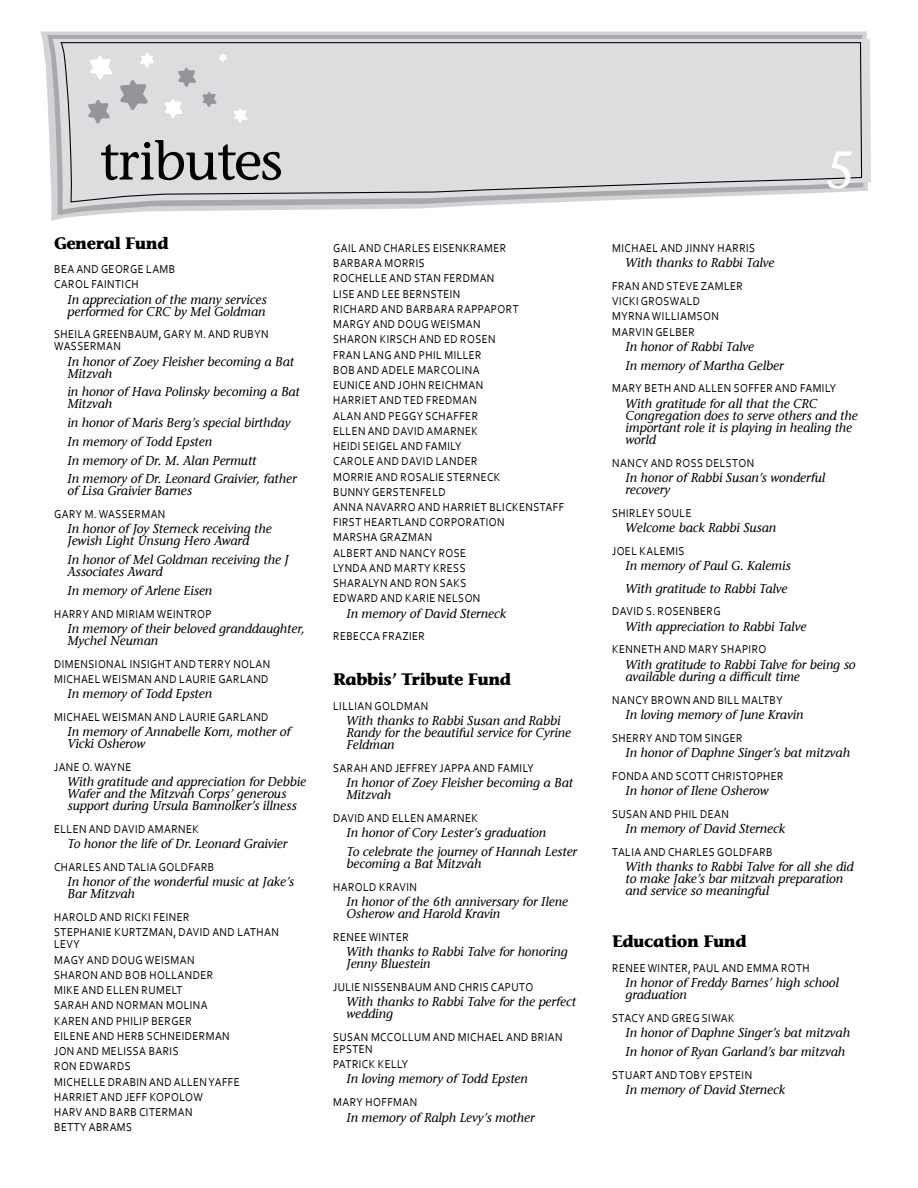
<style>
.page{position:relative;width:918px;height:1188px;background:#fff}
.page>*{position:absolute;margin:0;border:0;box-sizing:border-box;transform-origin:0 0}
.t1{font:54px "Stone Inf OSITCTT Medium";letter-spacing:-.02em;color:#000}
.t2{font:54px "Stone Inf OSITCTT Medium";color:#fff}
.t3{font:700 16.5px "Stone Informal LT";letter-spacing:-.025em;color:#000}
.t4{font:italic 12.75px/12px "Stone Informal LT";color:#000}
.t5{font:12px/15.3px "Corbel";letter-spacing:.04em;color:#000;scale:.9 1}
</style>
<div class="page">
<svg style="left:40px;top:32px;width:827px;height:189px"></svg>
<svg style="left:47px;top:35px;width:816px;height:180px"></svg>
<svg style="left:52px;top:39px;width:819px;height:171px"></svg>
<svg style="left:60px;top:41px;width:803px;height:162px;background:#d7d8d9"></svg>
<svg style="left:84px;top:50px;width:165px;height:76px;background:#d7d8d9"></svg>
<h1 class="t1" style="left:100px;top:128px;width:184px">tributes</h1>
<h1 class="t2" style="left:827px;top:127px;width:27px">5</h1>
<p class="t3" style="left:54px;top:233px;width:116px">General Fund</p>
<p class="t5" style="left:54px;top:261px;width:134px">BEA AND GEORGE LAMB<br>CAROL FAINTICH</p>
<p class="t4" style="left:68px;top:293px;width:201px">In appreciation of the many services performed for CRC by Mel Goldman</p>
<p class="t5" style="left:54px;top:328px;width:240px;line-height:12px">SHEILA GREENBAUM, GARY M. AND RUBYN<br>WASSERMAN</p>
<p class="t4" style="left:68px;top:355px;width:228px">In honor of Zoey Fleisher becoming a Bat<br>Mitzvah</p>
<p class="t4" style="left:68px;top:386px;width:234px">in honor of Hava Polinsky becoming a Bat<br>Mitzvah</p>
<p class="t4" style="left:68px;top:413px;width:230px;line-height:18.8px">in honor of Maris Berg’s special birthday In memory of Todd Epsten<br>In memory of Dr. M. Alan Permutt<br>In memory of Dr. Leonard Graivier, father</p>
<p class="t4" style="left:68px;top:485px;width:126px">of Lisa Graivier Barnes</p>
<p class="t5" style="left:54px;top:506px;width:125px">GARY M. WASSERMAN</p>
<p class="t4" style="left:68px;top:523px;width:206px">In honor of Joy Sterneck receiving the<br>Jewish Light Unsung Hero Award</p>
<p class="t4" style="left:68px;top:554px;width:223px">In honor of Mel Goldman receiving the J<br>Associates Award</p>
<p class="t4" style="left:68px;top:585px;width:146px">In memory of Arlene Eisen</p>
<p class="t5" style="left:54px;top:606px;width:177px">HARRY AND M IRIAM WEINTROP</p>
<p class="t4" style="left:68px;top:623px;width:239px">In memory of their beloved granddaughter,<br>Mychel Neuman</p>
<p class="t5" style="left:54px;top:656px;width:242px">DIMENSIONAL INSIGHT AND TERRY NOLAN<br>M ICHAEL WEISMAN AND LAURIE GARLAND</p>
<p class="t4" style="left:68px;top:688px;width:146px">In memory of Todd Epsten</p>
<p class="t5" style="left:54px;top:709px;width:240px">M ICHAEL WEISMAN AND LAURIE GARLAND</p>
<p class="t4" style="left:68px;top:726px;width:225px">In memory of Annabelle Korn, mother of<br>Vicki Osherow</p>
<p class="t5" style="left:54px;top:759px;width:87px">JANE O. WAYNE</p>
<p class="t4" style="left:68px;top:776px;width:240px">With gratitude and appreciation for Debbie<br>Wafer and the Mitzvah Corps’ generous support during Ursula Bamnolker’s illness</p>
<p class="t5" style="left:54px;top:821px;width:162px">ELLEN AND DAVID AMARNEK</p>
<p class="t4" style="left:68px;top:838px;width:221px">To honor the life of Dr. Leonard Graivier</p>
<p class="t5" style="left:54px;top:859px;width:178px">CHARLES AND TALIA GOLDFARB</p>
<p class="t4" style="left:68px;top:876px;width:228px">In honor of the wonderful music at Jake’s<br>Bar Mitzvah</p>
<p class="t5" style="left:54px;top:909px;width:251px">HAROLD AND RICKI FEINER<br>STEPHANIE KURTZMAN, DAVID AND LATHAN</p>
<p class="t5" style="left:54px;top:937px;width:208px">LEVY<br>MAGY AND DOUG WEISMAN<br>SHARON AND BOB HOLLANDER<br>MIKE AND ELLEN RUMELT<br>SARAH AND N ORMAN M OLINA<br>KAREN AND PHILIP BERGER<br>EILENE AND HERB SCHNEIDERMAN<br>JON AND M ELISSA BARIS<br>RON EDWARDS<br>M ICHELLE DRABIN AND ALLEN YAFFE<br>HARRIET AND JEFF KOPOLOW<br>HARV AND BARB CITERMAN<br>BETTY AB RAMS</p>
<p class="t5" style="left:333px;top:240px;width:251px">GAIL AND CHARLES EISENKRAMER<br>BARBARA MORRIS<br>ROCHELLE AND STAN FERDMAN<br>LISE AND LEE BERNSTEIN<br>RICHARD AND BARBARA RAPPAPORT<br>MARGY AND DOUG WEISMAN<br>SHARON KIRSCH AND ED ROSEN<br>FRAN LANG AND PHIL M ILLER<br>BOB AND ADELE MARCOLINA<br>EUNICE AND JOHN REICHMAN<br>HARRIET AND TED FREDMAN<br>ALAN AND PEGGY SC HAFFER<br>ELLEN AND DAVID AMARNEK<br>HEIDI SEIGEL AND FAMILY<br>CAROLE AND DAVID LANDER<br>MORRIE AND ROSALIE STERNECK<br>BUNNY GERSTENFELD<br>ANNA NAVARRO AND HARRIET BLICKENSTAFF<br>FIRST H EARTLAND CORPORATION<br>MARSHA GRAZMAN<br>ALBERT AND NANCY ROSE<br>LYNDA AND MARTY KRESS<br>SHARALYN AND RON SAKS<br>EDWARD AND KARIE N ELSON</p>
<p class="t4" style="left:346px;top:607px;width:161px">In memory of David Sterneck</p>
<p class="t5" style="left:333px;top:629px;width:104px">REBECCA FRAZIER</p>
<p class="t3" style="left:333px;top:668px;width:180px">Rabbis’ Tribute Fund</p>
<p class="t5" style="left:333px;top:698px;width:107px">LILLIAN GOLDMAN</p>
<p class="t4" style="left:346px;top:715px;width:226px">With thanks to Rabbi Susan and Rabbi<br>Randy for the beautiful service for Cyrine<br>Feldman</p>
<p class="t5" style="left:333px;top:760px;width:224px">SARAH AND JEFFREY JAPPA AND FAMILY</p>
<p class="t4" style="left:346px;top:777px;width:228px">In honor of Zoey Fleisher becoming a Bat<br>Mitzvah</p>
<p class="t5" style="left:333px;top:810px;width:162px">DAVID AND ELLEN AMARNEK</p>
<p class="t4" style="left:346px;top:824px;width:232px;line-height:18.8px">In honor of Cory Lester’s graduation<br>To celebrate the journey of Hannah Lester</p>
<p class="t4" style="left:346px;top:858px;width:136px">becoming a Bat Mitzvah</p>
<p class="t5" style="left:333px;top:879px;width:95px">HAROLD KRAVIN</p>
<p class="t4" style="left:346px;top:896px;width:223px">In honor of the 6th anniversary for Ilene<br>Osherow and Harold Kravin</p>
<p class="t5" style="left:333px;top:929px;width:85px">RENEE WINTER</p>
<p class="t4" style="left:346px;top:946px;width:223px">With thanks to Rabbi Talve for honoring<br>Jenny Bluestein</p>
<p class="t5" style="left:333px;top:979px;width:224px">JULIE N ISSENBAUM AND CHRIS CAPUTO</p>
<p class="t4" style="left:346px;top:996px;width:231px">With thanks to Rabbi Talve for the perfect wedding</p>
<p class="t5" style="left:333px;top:1031px;width:256px;line-height:12px">SUSAN MCCOLLUM AND M ICHAEL AND BRIAN<br>EPSTEN</p>
<p class="t5" style="left:333px;top:1056px;width:85px">PATRICK KELLY</p>
<p class="t4" style="left:346px;top:1073px;width:183px">In loving memory of Todd Epsten</p>
<p class="t5" style="left:333px;top:1094px;width:95px">MARY H OFFMAN</p>
<p class="t4" style="left:346px;top:1111px;width:190px">In memory of Ralph Levy’s mother</p>
<p class="t5" style="left:612px;top:240px;width:160px">M ICHAEL AND JINNY HARRIS</p>
<p class="t4" style="left:626px;top:257px;width:150px">With thanks to Rabbi Talve</p>
<p class="t5" style="left:612px;top:278px;width:147px">FRAN AND STEVE ZAMLER<br>VICKI GROSWALD<br>MYRNA WILLIAMSON<br>MARVIN GELBER</p>
<p class="t4" style="left:626px;top:337px;width:160px;line-height:18.8px">In honor of Rabbi Talve<br>In memory of Martha Gelber</p>
<p class="t5" style="left:612px;top:381px;width:250px">MARY BETH AND ALLEN SOFFER AND FAMILY</p>
<p class="t4" style="left:626px;top:397px;width:234px">With gratitude for all that the CRC<br>Congregation does to serve others and the important role it is playing in healing the world</p>
<p class="t5" style="left:612px;top:455px;width:159px">NANCY AND ROSS DELSTON</p>
<p class="t4" style="left:626px;top:471px;width:201px">In honor of Rabbi Susan’s wonderful recovery</p>
<p class="t5" style="left:612px;top:505px;width:90px">SHIRLEY SOULE</p>
<p class="t4" style="left:626px;top:521px;width:152px">Welcome back Rabbi Susan</p>
<p class="t5" style="left:612px;top:543px;width:82px">JOEL KALEMIS</p>
<p class="t4" style="left:626px;top:554px;width:167px;line-height:22.8px">In memory of Paul G. Kalemis<br>With gratitude to Rabbi Talve</p>
<p class="t5" style="left:612px;top:604px;width:120px">DAVID S. ROSENBERG</p>
<p class="t4" style="left:626px;top:620px;width:182px">With appreciation to Rabbi Talve</p>
<p class="t5" style="left:612px;top:642px;width:173px">KENNETH AND MARY SHAPIRO</p>
<p class="t4" style="left:626px;top:658px;width:232px">With gratitude to Rabbi Talve for being so available during a difficult time</p>
<p class="t5" style="left:612px;top:692px;width:191px">NANCY BROWN AND BILL MALTBY</p>
<p class="t4" style="left:626px;top:708px;width:179px">In loving memory of June Kravin</p>
<p class="t5" style="left:612px;top:730px;width:146px">SHERRY AND TOM SINGER</p>
<p class="t4" style="left:626px;top:746px;width:226px">In honor of Daphne Singer’s bat mitzvah</p>
<p class="t5" style="left:612px;top:768px;width:192px">FONDA AND SCOTT CHRISTOPHER</p>
<p class="t4" style="left:626px;top:784px;width:145px">In honor of Ilene Osherow</p>
<p class="t5" style="left:612px;top:806px;width:131px">SUSAN AND PHIL DEAN</p>
<p class="t4" style="left:626px;top:822px;width:161px">In memory of David Sterneck</p>
<p class="t5" style="left:612px;top:844px;width:178px">TALIA AND CHARLES GOLDFARB</p>
<p class="t4" style="left:626px;top:861px;width:230px">With thanks to Rabbi Talve for all she did to make Jake’s bar mitzvah preparation and service so meaningful</p>
<p class="t3" style="left:612px;top:930px;width:136px">Education Fund</p>
<p class="t5" style="left:612px;top:960px;width:221px">RENEE WINTER, PAUL AND EMMA ROTH</p>
<p class="t4" style="left:626px;top:977px;width:215px">In honor of Freddy Barnes’ high school graduation</p>
<p class="t5" style="left:612px;top:1010px;width:138px">STACY AND GREG SIWAK</p>
<p class="t4" style="left:626px;top:1024px;width:226px;line-height:18.8px">In honor of Daphne Singer’s bat mitzvah<br>In honor of Ryan Garland’s bar mitzvah</p>
<p class="t5" style="left:612px;top:1067px;width:157px">STUART AND TOBY EPSTEIN</p>
<p class="t4" style="left:626px;top:1084px;width:161px">In memory of David Sterneck</p>
</div>
